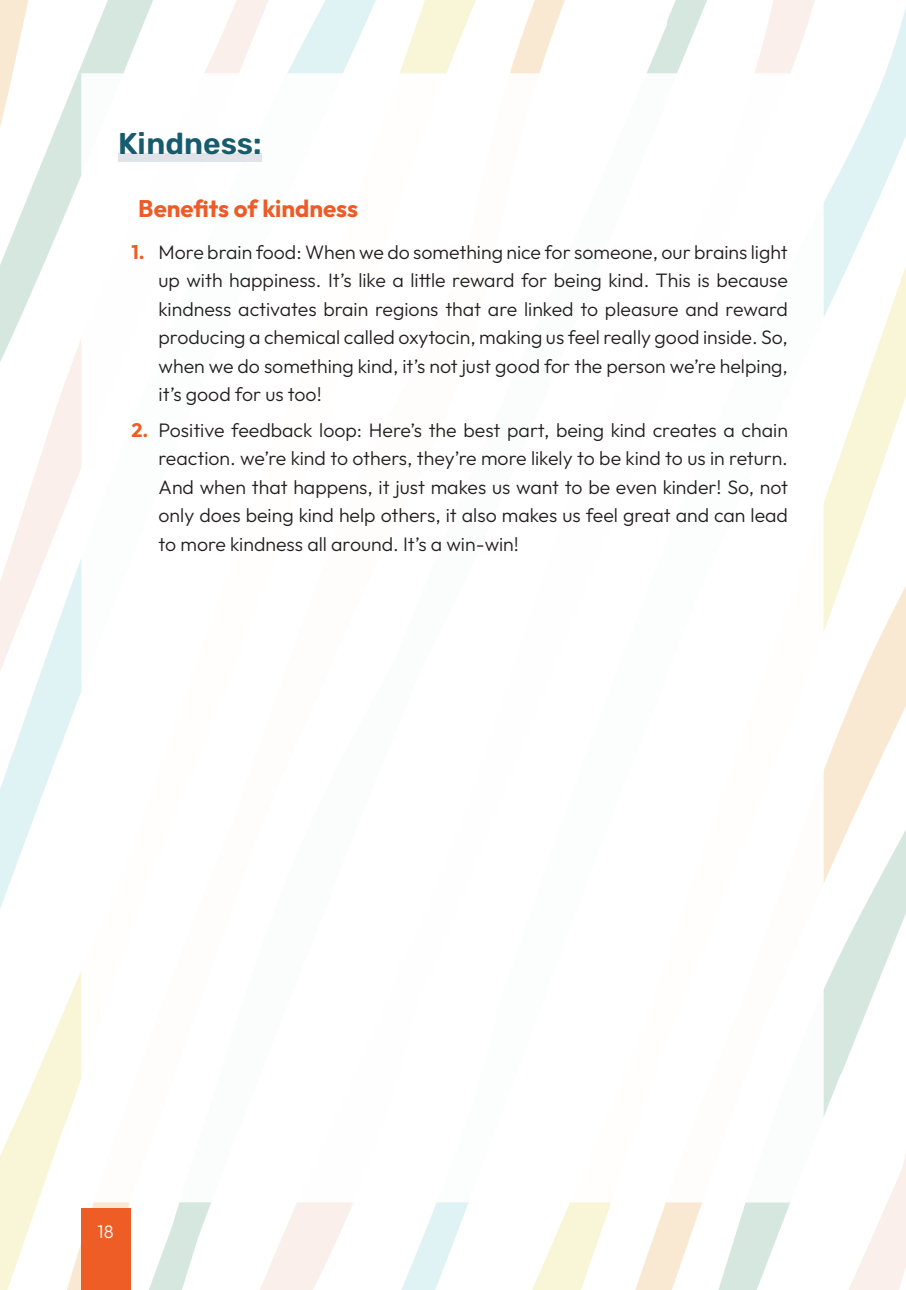
<style>
.page{position:relative;width:906px;height:1290px;background:#fff}
.page>*{position:absolute;margin:0;border:0;box-sizing:border-box;transform-origin:0 0}
.t1{font:600 30px "Rubik";color:#165b6e}
.t2{font:700 24px "Outfit";color:#ed5c26}
.t3{font:300 19.5px/28.5px "Outfit";color:#231f20;text-align:justify}
.t4{font:300 18px "Outfit";color:#fff}
.s1{font-weight:700;color:#ee5d25}
</style>
<div class="page">
<img style="left:0;top:0;width:906px;height:1290px">
<div style="left:81px;top:1209px;width:50px;height:81px;background:#ee5d25"></div>
<div style="left:118px;top:153px;width:144px;height:9px;background:#e0e4e8"></div>
<h1 class="t1" style="left:118px;top:127px;width:145px">Kindness:</h1>
<p class="t2" style="left:138px;top:195px;width:221px">Benefits of kindness</p>
<p class="t3" style="left:158px;top:237px;width:631px;text-indent:-27px"><span class="s1">1.</span> More brain food: When we do something nice for someone, our brains light up with happiness. It’s like a little reward for being kind. This is because kindness activates brain regions that are linked to pleasure and reward producing a chemical called oxytocin, making us feel really good inside. So, when we do something kind, it’s not just good for the person we’re helping, it’s good for us too!</p>
<p class="t3" style="left:158px;top:415px;width:631px;text-indent:-27px"><span class="s1">2.</span> Positive feedback loop: Here’s the best part, being kind creates a chain reaction. we’re kind to others, they’re more likely to be kind to us in return.<br>And when that happens, it just makes us want to be even kinder! So, not only does being kind help others, it also makes us feel great and can lead to more kindness all around. It’s a win-win!</p>
<p class="t4" style="left:98px;top:1221px;width:18px">18</p>
</div>
